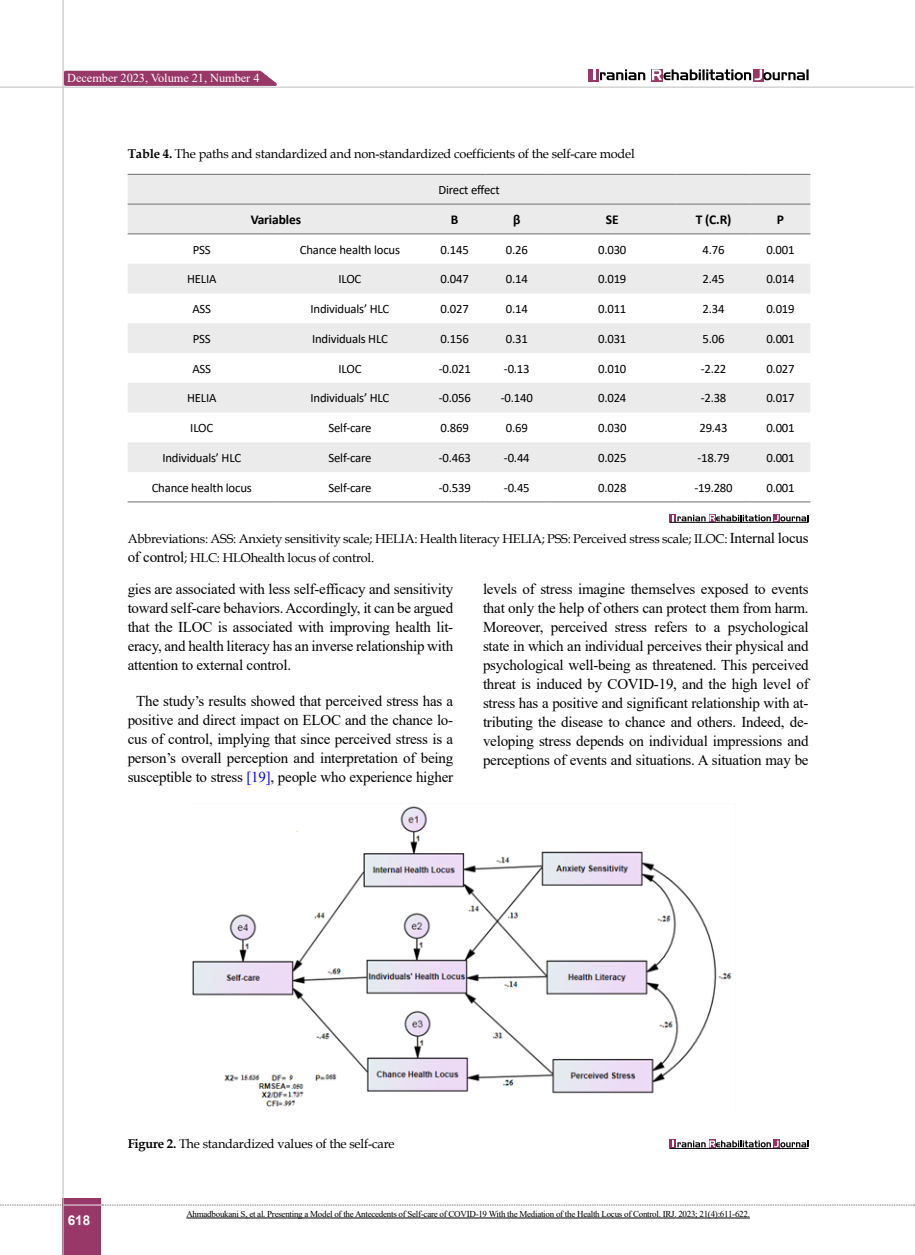
<style>
.page{position:relative;width:915px;height:1255px;background:#fff}
.page>*{position:absolute;margin:0;border:0;box-sizing:border-box;transform-origin:0 0}
.t1{font:15px/19px "Times New Roman";letter-spacing:-.015em;color:#000;text-align:justify}
.t2{font:700 13.5px "Calibri";letter-spacing:-.01em;color:#000}
.t3{font:700 13.5px "Arial";color:#fff}
.t4{font:12.75px "Calibri";letter-spacing:-.015em;color:#000}
.t5{font:12.75px/19px "Book Antiqua";letter-spacing:-.015em;color:#000}
.t6{font:12.15px "Times New Roman";letter-spacing:-.005em;color:#fff}
.t7{font:9px "Times New Roman";letter-spacing:-.03em;color:#000}
.s1{font-weight:700}
.s2{font-family:"Times New Roman";font-size:15px}
.s3{color:#00f}
</style>
<div class="page">
<hr style="left:0;top:87px;width:913px;height:1px;background:#c2c4c6">
<div style="left:63px;top:1198px;width:38px;height:56px;background:#983868"></div>
<hr style="left:62px;top:0;width:2px;height:1254px;background:#c2c4c6">
<hr style="left:63px;top:1204px;width:38px;height:1px;background:#ebebec">
<svg style="left:0;top:1204px;width:63px;height:1px"></svg>
<svg style="left:102px;top:1204px;width:812px;height:1px"></svg>
<div style="left:588px;top:69px;width:10px;height:13px;background:#983868"></div>
<svg style="left:651px;top:80px;width:11px;height:2px"></svg>
<svg style="left:753px;top:80px;width:10px;height:2px"></svg>
<svg style="left:651px;top:69px;width:157px;height:11px"></svg>
<svg style="left:593px;top:69px;width:52px;height:11px"></svg>
<svg style="left:62px;top:69px;width:222px;height:18px;background:#ac6187"></svg>
<hr style="left:186px;top:1217px;width:563px;height:1px;background:#000">
<img style="left:192px;top:806px;width:540px;height:301px">
<div style="left:669px;top:1139px;width:6px;height:8px;background:#953263"></div>
<div style="left:709px;top:1139px;width:6px;height:8px;background:#953263"></div>
<div style="left:772px;top:1139px;width:7px;height:8px;background:#953263"></div>
<svg style="left:672px;top:1140px;width:136px;height:7px"></svg>
<hr style="left:669px;top:1148px;width:139px;height:1px;background:#000">
<svg style="left:128px;top:175px;width:682px;height:297px;fill:#ebebec"></svg>
<hr style="left:750px;top:174px;width:60px;height:1px;background:#6d6e71">
<hr style="left:676px;top:174px;width:74px;height:1px;background:#6d6e71">
<hr style="left:548px;top:174px;width:128px;height:1px;background:#6d6e71">
<hr style="left:485px;top:174px;width:63px;height:1px;background:#6d6e71">
<hr style="left:424px;top:174px;width:61px;height:1px;background:#6d6e71">
<hr style="left:276px;top:174px;width:148px;height:1px;background:#6d6e71">
<hr style="left:128px;top:174px;width:148px;height:1px;background:#6d6e71">
<hr style="left:750px;top:204px;width:60px;height:1px;background:#6d6e71">
<hr style="left:676px;top:204px;width:74px;height:1px;background:#6d6e71">
<hr style="left:548px;top:204px;width:128px;height:1px;background:#6d6e71">
<hr style="left:485px;top:204px;width:63px;height:1px;background:#6d6e71">
<hr style="left:424px;top:204px;width:61px;height:1px;background:#6d6e71">
<hr style="left:276px;top:204px;width:148px;height:1px;background:#6d6e71">
<hr style="left:128px;top:204px;width:148px;height:1px;background:#6d6e71">
<hr style="left:750px;top:233px;width:60px;height:1px;background:#6d6e71">
<hr style="left:676px;top:233px;width:74px;height:1px;background:#6d6e71">
<hr style="left:548px;top:233px;width:128px;height:1px;background:#6d6e71">
<hr style="left:485px;top:233px;width:63px;height:1px;background:#6d6e71">
<hr style="left:424px;top:233px;width:61px;height:1px;background:#6d6e71">
<hr style="left:276px;top:233px;width:148px;height:1px;background:#6d6e71">
<hr style="left:128px;top:233px;width:148px;height:1px;background:#6d6e71">
<hr style="left:750px;top:501px;width:60px;height:1px;background:#6d6e71">
<hr style="left:676px;top:501px;width:74px;height:1px;background:#6d6e71">
<hr style="left:548px;top:501px;width:128px;height:1px;background:#6d6e71">
<hr style="left:485px;top:501px;width:63px;height:1px;background:#6d6e71">
<hr style="left:424px;top:501px;width:61px;height:1px;background:#6d6e71">
<hr style="left:276px;top:501px;width:148px;height:1px;background:#6d6e71">
<hr style="left:128px;top:501px;width:148px;height:1px;background:#6d6e71">
<div style="left:669px;top:513px;width:6px;height:8px;background:#953263"></div>
<svg style="left:672px;top:514px;width:136px;height:7px"></svg>
<hr style="left:669px;top:522px;width:139px;height:1px;background:#000">
<p class="t6" style="left:67px;top:69px;width:194px">December 2023, Volume 21, Number 4</p>
<p class="t5" style="left:128px;top:144px;width:508px"><span class="s1">Table 4.</span> The paths and standardized and non-standardized coefficients of the self-care model</p>
<p class="t4" style="left:438px;top:181px;width:63px">Direct effect</p>
<p class="t2" style="left:250px;top:210px;width:52px">Variables</p>
<p class="t2" style="left:451px;top:210px;width:9px">B</p>
<p class="t2" style="left:513px;top:210px;width:9px">β</p>
<p class="t2" style="left:605px;top:210px;width:14px">SE</p>
<p class="t2" style="left:695px;top:210px;width:37px">T (C.R)</p>
<p class="t2" style="left:776px;top:210px;width:9px">P</p>
<p class="t4" style="left:193px;top:241px;width:19px">PSS</p>
<p class="t4" style="left:300px;top:241px;width:102px">Chance health locus</p>
<p class="t4" style="left:440px;top:241px;width:30px">0.145</p>
<p class="t4" style="left:505px;top:241px;width:24px">0.26</p>
<p class="t4" style="left:598px;top:241px;width:30px">0.030</p>
<p class="t4" style="left:702px;top:241px;width:24px">4.76</p>
<p class="t4" style="left:766px;top:241px;width:30px">0.001</p>
<p class="t4" style="left:187px;top:270px;width:31px">HELIA</p>
<p class="t4" style="left:338px;top:270px;width:24px">ILOC</p>
<p class="t4" style="left:440px;top:270px;width:30px">0.047</p>
<p class="t4" style="left:505px;top:270px;width:24px">0.14</p>
<p class="t4" style="left:598px;top:270px;width:30px">0.019</p>
<p class="t4" style="left:702px;top:270px;width:24px">2.45</p>
<p class="t4" style="left:766px;top:270px;width:30px">0.014</p>
<p class="t4" style="left:192px;top:300px;width:20px">ASS</p>
<p class="t4" style="left:310px;top:300px;width:80px">Individuals’ HLC</p>
<p class="t4" style="left:440px;top:300px;width:30px">0.027</p>
<p class="t4" style="left:505px;top:300px;width:24px">0.14</p>
<p class="t4" style="left:598px;top:300px;width:30px">0.011</p>
<p class="t4" style="left:702px;top:300px;width:24px">2.34</p>
<p class="t4" style="left:766px;top:300px;width:30px">0.019</p>
<p class="t4" style="left:193px;top:330px;width:19px">PSS</p>
<p class="t4" style="left:312px;top:330px;width:77px">Individuals HLC</p>
<p class="t4" style="left:440px;top:330px;width:30px">0.156</p>
<p class="t4" style="left:505px;top:330px;width:24px">0.31</p>
<p class="t4" style="left:598px;top:330px;width:30px">0.031</p>
<p class="t4" style="left:702px;top:330px;width:24px">5.06</p>
<p class="t4" style="left:766px;top:330px;width:30px">0.001</p>
<p class="t4" style="left:192px;top:359px;width:20px">ASS</p>
<p class="t4" style="left:338px;top:359px;width:24px">ILOC</p>
<p class="t4" style="left:438px;top:359px;width:34px">-0.021</p>
<p class="t4" style="left:504px;top:359px;width:27px">-0.13</p>
<p class="t4" style="left:598px;top:359px;width:30px">0.010</p>
<p class="t4" style="left:700px;top:359px;width:27px">-2.22</p>
<p class="t4" style="left:766px;top:359px;width:30px">0.027</p>
<p class="t4" style="left:187px;top:389px;width:31px">HELIA</p>
<p class="t4" style="left:310px;top:389px;width:80px">Individuals’ HLC</p>
<p class="t4" style="left:438px;top:389px;width:34px">-0.056</p>
<p class="t4" style="left:500px;top:389px;width:34px">-0.140</p>
<p class="t4" style="left:598px;top:389px;width:30px">0.024</p>
<p class="t4" style="left:700px;top:389px;width:27px">-2.38</p>
<p class="t4" style="left:766px;top:389px;width:30px">0.017</p>
<p class="t4" style="left:190px;top:419px;width:24px">ILOC</p>
<p class="t4" style="left:328px;top:419px;width:45px">Self-care</p>
<p class="t4" style="left:440px;top:419px;width:30px">0.869</p>
<p class="t4" style="left:505px;top:419px;width:24px">0.69</p>
<p class="t4" style="left:598px;top:419px;width:30px">0.030</p>
<p class="t4" style="left:699px;top:419px;width:30px">29.43</p>
<p class="t4" style="left:766px;top:419px;width:30px">0.001</p>
<p class="t4" style="left:162px;top:449px;width:80px">Individuals’ HLC</p>
<p class="t4" style="left:328px;top:449px;width:45px">Self-care</p>
<p class="t4" style="left:438px;top:449px;width:34px">-0.463</p>
<p class="t4" style="left:504px;top:449px;width:27px">-0.44</p>
<p class="t4" style="left:598px;top:449px;width:30px">0.025</p>
<p class="t4" style="left:697px;top:449px;width:34px">-18.79</p>
<p class="t4" style="left:766px;top:449px;width:30px">0.001</p>
<p class="t4" style="left:152px;top:478px;width:102px">Chance health locus</p>
<p class="t4" style="left:328px;top:478px;width:45px">Self-care</p>
<p class="t4" style="left:438px;top:478px;width:34px">-0.539</p>
<p class="t4" style="left:504px;top:478px;width:27px">-0.45</p>
<p class="t4" style="left:598px;top:478px;width:30px">0.028</p>
<p class="t4" style="left:694px;top:478px;width:40px">-19.280</p>
<p class="t4" style="left:766px;top:478px;width:30px">0.001</p>
<p class="t5" style="left:128px;top:528px;width:682px">Abbreviations: ASS: Anxiety sensitivity scale; HELIA: Health literacy HELIA; PSS: Perceived stress scale; ILOC: <span class="s2">Internal locus of control</span>; HLC: HLOhealth locus of control.</p>
<p class="t1" style="left:128px;top:578px;width:327px">gies are associated with less self-efficacy and sensitivity toward self-care behaviors. Accordingly, it can be argued that the ILOC is associated with improving health lit&shy;eracy, and health literacy has an inverse relationship with attention to external control.</p>
<p class="t1" style="left:128px;top:691px;width:327px;text-align:center">The study’s results showed that perceived stress has a positive and direct impact on ELOC and the chance lo&shy;cus of control, implying that since perceived stress is a person’s overall perception and interpretation of being susceptible to stress <span class="s3">[19]</span>, people who experience higher</p>
<p class="t1" style="left:483px;top:578px;width:327px">levels of stress imagine themselves exposed to events that only the help of others can protect them from harm.<br>Moreover, perceived stress refers to a psychological state in which an individual perceives their physical and psychological well-being as threatened. This perceived threat is induced by COVID-19, and the high level of stress has a positive and significant relationship with at&shy;tributing the disease to chance and others. Indeed, de&shy;veloping stress depends on individual impressions and perceptions of events and situations. A situation may be</p>
<p class="t3" style="left:68px;top:1210px;width:24px">618</p>
<p class="t5" style="left:128px;top:1133px;width:268px"><span class="s1">Figure 2.</span> The standardized values of the self-care</p>
<p class="t7" style="left:186px;top:1207px;width:565px">Ahmadboukani S, et al. Presenting a Model of the Antecedents of Self-care of COVID-19 With the Mediation of the Health Locus of Control. IRJ. 2023; 21(4):611-622.</p>
</div>
